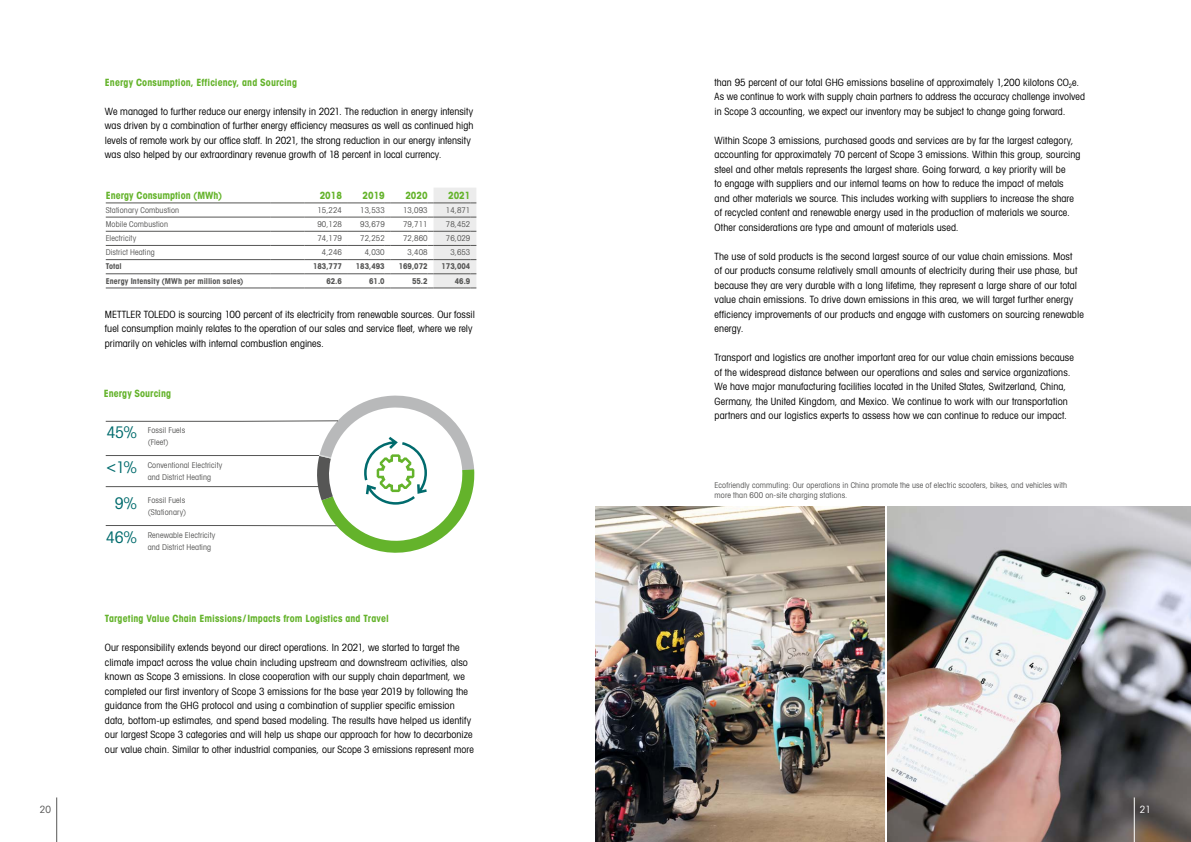
<style>
.page{position:relative;width:1191px;height:842px;background:#fff}
.page>*{position:absolute;margin:0;border:0;box-sizing:border-box;transform-origin:0 0}
.t1{font:16px/34.7px "Avant Gardefor MT Bk";color:#006b6d;text-align:center}
.t2{font:10px/14.5px "Avant Gardefor MT Bk";letter-spacing:.01em;color:#000}
.t3{font:10px "Avant Gardefor MT Bd";letter-spacing:.005em;color:#64b32b}
.t4{font:10px "Avant Gardefor MT Bk";color:#565655}
.t5{font:10px "Avant Gardefor MT Bk";color:#fff}
.t6{font:8px/12px "Avant Gardefor MT Bk";letter-spacing:.015em;color:#565655}
.t7{font:8px "Avant Gardefor MT Bd";letter-spacing:.005em;color:#565655}
</style>
<div class="page">
<hr style="left:56px;top:797px;width:1px;height:45px;background:#565655">
<hr style="left:391px;top:203px;width:36px;height:1px;background:#565655">
<hr style="left:106px;top:203px;width:164px;height:1px;background:#565655">
<hr style="left:270px;top:203px;width:34px;height:1px;background:#565655">
<hr style="left:304px;top:203px;width:38px;height:1px;background:#565655">
<hr style="left:348px;top:203px;width:37px;height:1px;background:#565655">
<hr style="left:106px;top:217px;width:164px;height:1px;background:#565655">
<hr style="left:270px;top:217px;width:34px;height:1px;background:#565655">
<hr style="left:304px;top:217px;width:38px;height:1px;background:#565655">
<hr style="left:348px;top:217px;width:37px;height:1px;background:#565655">
<hr style="left:391px;top:217px;width:36px;height:1px;background:#565655">
<hr style="left:106px;top:231px;width:164px;height:1px;background:#565655">
<hr style="left:270px;top:231px;width:34px;height:1px;background:#565655">
<hr style="left:304px;top:231px;width:38px;height:1px;background:#565655">
<hr style="left:348px;top:231px;width:37px;height:1px;background:#565655">
<hr style="left:391px;top:231px;width:36px;height:1px;background:#565655">
<hr style="left:106px;top:245px;width:164px;height:1px;background:#565655">
<hr style="left:270px;top:245px;width:34px;height:1px;background:#565655">
<hr style="left:304px;top:245px;width:38px;height:1px;background:#565655">
<hr style="left:348px;top:245px;width:37px;height:1px;background:#565655">
<hr style="left:391px;top:245px;width:36px;height:1px;background:#565655">
<hr style="left:106px;top:259px;width:164px;height:1px;background:#565655">
<hr style="left:270px;top:259px;width:34px;height:1px;background:#565655">
<hr style="left:304px;top:259px;width:38px;height:1px;background:#565655">
<hr style="left:348px;top:259px;width:37px;height:1px;background:#565655">
<hr style="left:391px;top:259px;width:36px;height:1px;background:#565655">
<hr style="left:106px;top:274px;width:164px;height:1px;background:#565655">
<hr style="left:270px;top:274px;width:34px;height:1px;background:#565655">
<hr style="left:304px;top:274px;width:38px;height:1px;background:#565655">
<hr style="left:348px;top:274px;width:37px;height:1px;background:#565655">
<hr style="left:391px;top:274px;width:36px;height:1px;background:#565655">
<hr style="left:106px;top:288px;width:164px;height:1px;background:#565655">
<hr style="left:270px;top:288px;width:34px;height:1px;background:#565655">
<hr style="left:304px;top:288px;width:38px;height:1px;background:#565655">
<hr style="left:348px;top:288px;width:37px;height:1px;background:#565655">
<hr style="left:391px;top:288px;width:36px;height:1px;background:#565655">
<svg style="left:427px;top:188px;width:49px;height:101px;background:#e4e4e3"></svg>
<svg style="left:105px;top:395px;width:370px;height:158px"></svg>
<img style="left:595px;top:506px;width:289px;height:336px">
<img style="left:887px;top:506px;width:304px;height:336px">
<hr style="left:1134px;top:797px;width:1px;height:45px;background:#fff">
<p class="t4" style="left:40px;top:803px;width:13px">20</p>
<p class="t3" style="left:105px;top:76px;width:194px">Energy Consumption, Efficiency, and Sourcing</p>
<p class="t2" style="left:105px;top:104px;width:370px">We managed to further reduce our energy intensity in 2021. The reduction in energy intensity was driven by a combination of further energy efficiency measures as well as continued high levels of remote work by our office staff. In 2021, the strong reduction in our energy intensity was also helped by our extraordinary revenue growth of 18 percent in local currency.</p>
<p class="t3" style="left:106px;top:189px;width:118px">Energy Consumption (MWh)</p>
<p class="t3" style="left:320px;top:189px;width:24px">2018</p>
<p class="t3" style="left:362px;top:189px;width:24px">2019</p>
<p class="t3" style="left:405px;top:189px;width:24px">2020</p>
<p class="t3" style="left:448px;top:189px;width:24px">2021</p>
<p class="t6" style="left:106px;top:204px;width:75px">Stationary Combustion</p>
<p class="t6" style="left:317px;top:204px;width:26px">15,224</p>
<p class="t6" style="left:360px;top:204px;width:26px">13,533</p>
<p class="t6" style="left:403px;top:204px;width:26px">13,093</p>
<p class="t6" style="left:446px;top:204px;width:26px">14,871</p>
<p class="t6" style="left:106px;top:218px;width:64px">Mobile Combustion</p>
<p class="t6" style="left:317px;top:218px;width:26px">90,128</p>
<p class="t6" style="left:360px;top:218px;width:26px">93,679</p>
<p class="t6" style="left:403px;top:218px;width:26px">79,711</p>
<p class="t6" style="left:446px;top:218px;width:26px">78,452</p>
<p class="t6" style="left:106px;top:232px;width:32px">Electricity</p>
<p class="t6" style="left:317px;top:232px;width:26px">74,179</p>
<p class="t6" style="left:360px;top:232px;width:26px">72,252</p>
<p class="t6" style="left:403px;top:232px;width:26px">72,860</p>
<p class="t6" style="left:446px;top:232px;width:26px">76,029</p>
<p class="t6" style="left:106px;top:246px;width:51px">District Heating</p>
<p class="t6" style="left:322px;top:246px;width:22px">4,246</p>
<p class="t6" style="left:365px;top:246px;width:22px">4,030</p>
<p class="t6" style="left:407px;top:246px;width:22px">3,408</p>
<p class="t6" style="left:450px;top:246px;width:22px">3,653</p>
<p class="t7" style="left:106px;top:261px;width:18px">Total</p>
<p class="t7" style="left:313px;top:261px;width:30px">183,777</p>
<p class="t7" style="left:356px;top:261px;width:30px">183,493</p>
<p class="t7" style="left:399px;top:261px;width:30px">169,072</p>
<p class="t7" style="left:441px;top:261px;width:30px">173,004</p>
<p class="t7" style="left:106px;top:276px;width:139px">Energy Intensity (MWh per million sales)</p>
<p class="t7" style="left:326px;top:276px;width:17px">62.6</p>
<p class="t7" style="left:369px;top:276px;width:17px">61.0</p>
<p class="t7" style="left:412px;top:276px;width:17px">55.2</p>
<p class="t7" style="left:455px;top:276px;width:17px">46.9</p>
<p class="t2" style="left:105px;top:307px;width:371px">METTLER TOLEDO is sourcing 100 percent of its electricity from renewable sources. Our fossil fuel consumption mainly relates to the operation of our sales and service fleet, where we rely primarily on vehicles with internal combustion engines.</p>
<p class="t3" style="left:104px;top:387px;width:69px">Energy Sourcing</p>
<h1 class="t1" style="left:107px;top:415px;width:32px">45%</h1>
<p class="t6" style="left:148px;top:424px;width:39px">Fossil Fuels (Fleet)</p>
<h1 class="t1" style="left:106px;top:450px;width:33px">&lt;1%</h1>
<p class="t6" style="left:148px;top:459px;width:76px">Conventional Electricity and District Heating</p>
<h1 class="t1" style="left:106px;top:485px;width:33px">9%<br>46%</h1>
<p class="t6" style="left:148px;top:494px;width:40px">Fossil Fuels (Stationary)</p>
<p class="t6" style="left:148px;top:528px;width:69px">Renewable Electricity and District Heating</p>
<p class="t3" style="left:105px;top:612px;width:285px">Targeting Value Chain Emissions /Impacts from Logistics and Travel</p>
<p class="t2" style="left:105px;top:640px;width:370px">Our responsibility extends beyond our direct operations. In 2021, we started to target the climate impact across the value chain including upstream and downstream activities, also known as Scope 3 emissions. In close cooperation with our supply chain department, we completed our first inventory of Scope 3 emissions for the base year 2019 by following the guidance from the GHG protocol and using a combination of supplier specific emission data, bottom-up estimates, and spend based modeling. The results have helped us identify our largest Scope 3 categories and will help us shape our approach for how to decarbonize our value chain. Similar to other industrial companies, our Scope 3 emissions represent more</p>
<p class="t2" style="left:714px;top:75px;width:372px">than 95 percent of our total GHG emissions baseline of approximately 1,200 kilotons CO<sub>2</sub>e.<br>As we continue to work with supply chain partners to address the accuracy challenge involved in Scope 3 accounting, we expect our inventory may be subject to change going forward.</p>
<p class="t2" style="left:714px;top:133px;width:367px">Within Scope 3 emissions, purchased goods and services are by far the largest category, accounting for approximately 70 percent of Scope 3 emissions. Within this group, sourcing steel and other metals represents the largest share. Going forward, a key priority will be<br>to engage with suppliers and our internal teams on how to reduce the impact of metals and other materials we source. This includes working with suppliers to increase the share of recycled content and renewable energy used in the production of materials we source.<br>Other considerations are type and amount of materials used.</p>
<p class="t2" style="left:714px;top:249px;width:371px">The use of sold products is the second largest source of our value chain emissions. Most<br>of our products consume relatively small amounts of electricity during their use phase, but because they are very durable with a long lifetime, they represent a large share of our total value chain emissions. To drive down emissions in this area, we will target further energy efficiency improvements of our products and engage with customers on sourcing renewable energy.</p>
<p class="t2" style="left:714px;top:350px;width:361px">Transport and logistics are another important area for our value chain emissions because of the widespread distance between our operations and sales and service organizations.<br>We have major manufacturing facilities located in the United States, Switzerland, China, Germany, the United Kingdom, and Mexico. We continue to work with our transportation partners and our logistics experts to assess how we can continue to reduce our impact.</p>
<p class="t6" style="left:714px;top:480px;width:354px;line-height:10px">Ecofriendly commuting: Our operations in China promote the use of electric scooters, bikes, and vehicles with more than 600 on-site charging stations.</p>
<p class="t5" style="left:1140px;top:803px;width:13px">21</p>
</div>
